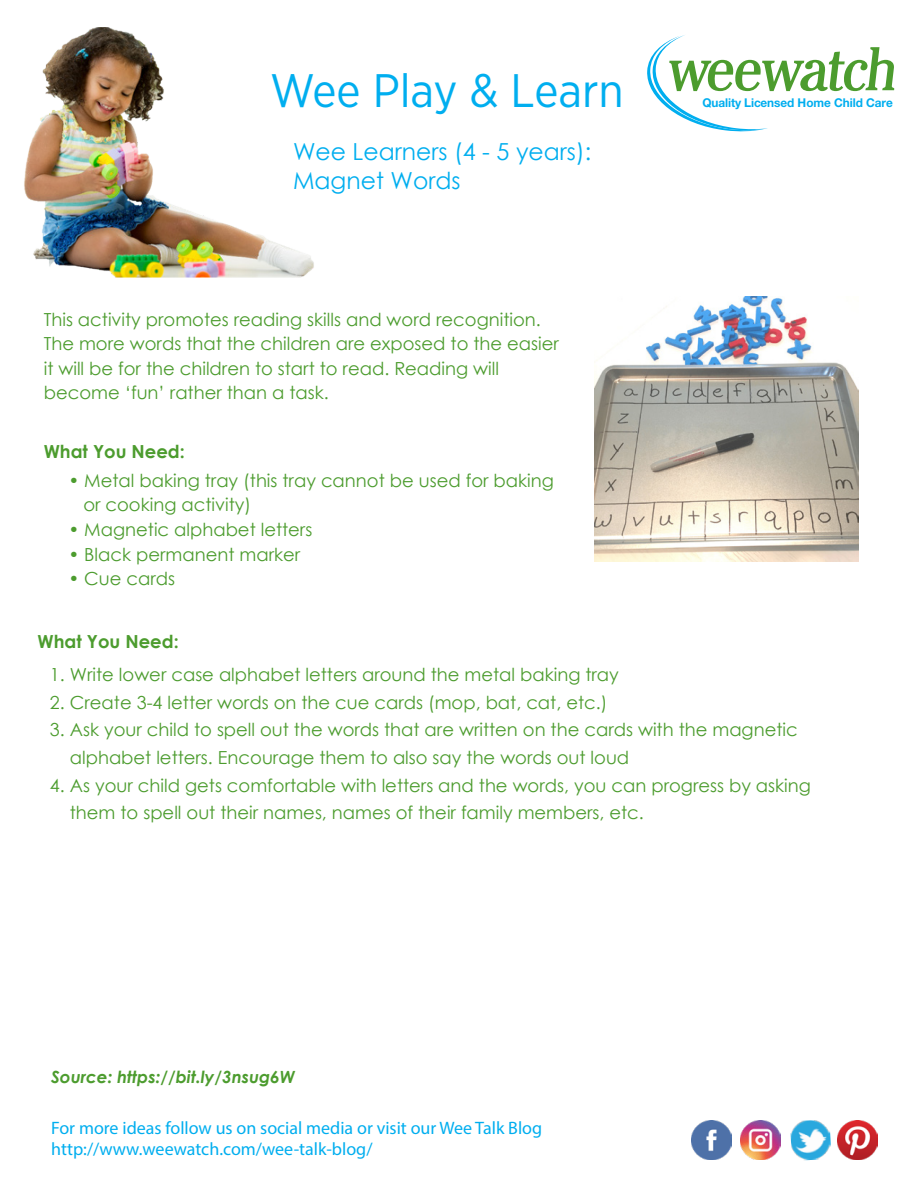
<style>
.page{position:relative;width:918px;height:1188px;background:#fff}
.page>*{position:absolute;margin:0;border:0;box-sizing:border-box;transform-origin:0 0}
.t1{font:46.8px "Gotham Narrow";color:#00aeef}
.t2{font:23.4px/28.2px "Century Gothic";color:#00aeef}
.t3{font:18px/24.6px "Century Gothic";color:#4c9c2e}
.t4{font:18px/21.6px "Myriad Pro";color:#00aeef}
.t5{font:700 18px "Century Gothic";color:#4c9c2e}
.t6{font:italic 700 16.8px "Century Gothic";color:#4c9c2e}
.t7{font:700 12px "Helvetica Neue";letter-spacing:-.005em;color:#00aeef}
</style>
<div class="page">
<img style="left:741px;top:1120px;width:39px;height:40px">
<img style="left:691px;top:1120px;width:40px;height:40px">
<img style="left:790px;top:1120px;width:41px;height:41px">
<img style="left:837px;top:1120px;width:40px;height:40px">
<img style="left:24px;top:27px;width:290px;height:251px">
<svg style="left:647px;top:35px;width:247px;height:96px"></svg>
<img style="left:594px;top:297px;width:264px;height:264px">
<h1 class="t1" style="left:270px;top:62px;width:355px">Wee Play &amp; Learn</h1>
<p class="t2" style="left:293px;top:138px;width:300px">Wee Learners (4 - 5 years):<br>Magnet Words</p>
<p class="t3" style="left:44px;top:307px;width:517px">This activity promotes reading skills and word recognition.<br>The more words that the children are exposed to the easier it will be for the children to start to read. Reading will become ‘fun’ rather than a task.</p>
<p class="t5" style="left:44px;top:438px;width:143px">What You Need:</p>
<p class="t3" style="left:83px;top:468px;width:472px;text-indent:-15px">• Metal baking tray (this tray cannot be used for baking or cooking activity)</p>
<p class="t3" style="left:68px;top:517px;width:245px">• Magnetic alphabet letters</p>
<p class="t3" style="left:68px;top:541px;width:233px">• Black permanent marker</p>
<p class="t3" style="left:68px;top:566px;width:108px">• Cue cards</p>
<p class="t5" style="left:38px;top:628px;width:143px">What You Need:</p>
<p class="t7" style="left:702px;top:93px;width:192px">Quality Licensed Home Child Care</p>
<p class="t3" style="left:50px;top:662px;width:571px">1. Write lower case alphabet letters around the metal baking tray</p>
<p class="t3" style="left:50px;top:690px;width:559px">2. Create 3-4 letter words on the cue cards (mop, bat, cat, etc.)</p>
<p class="t3" style="left:70px;top:716px;width:729px;line-height:27.6px;text-indent:-20px">3. Ask your child to spell out the words that are written on the cards with the magnetic alphabet letters. Encourage them to also say the words out loud</p>
<p class="t3" style="left:70px;top:771px;width:743px;line-height:27.6px;text-indent:-20px">4. As your child gets comfortable with letters and the words, you can progress by asking them to spell out their names, names of their family members, etc.</p>
<p class="t6" style="left:51px;top:1065px;width:245px">Source: https://bit.ly/3nsug6W</p>
<p class="t4" style="left:51px;top:1117px;width:493px">For more ideas follow us on social media or visit our Wee Talk Blog http://www.weewatch.com/wee-talk-blog/</p>
</div>
